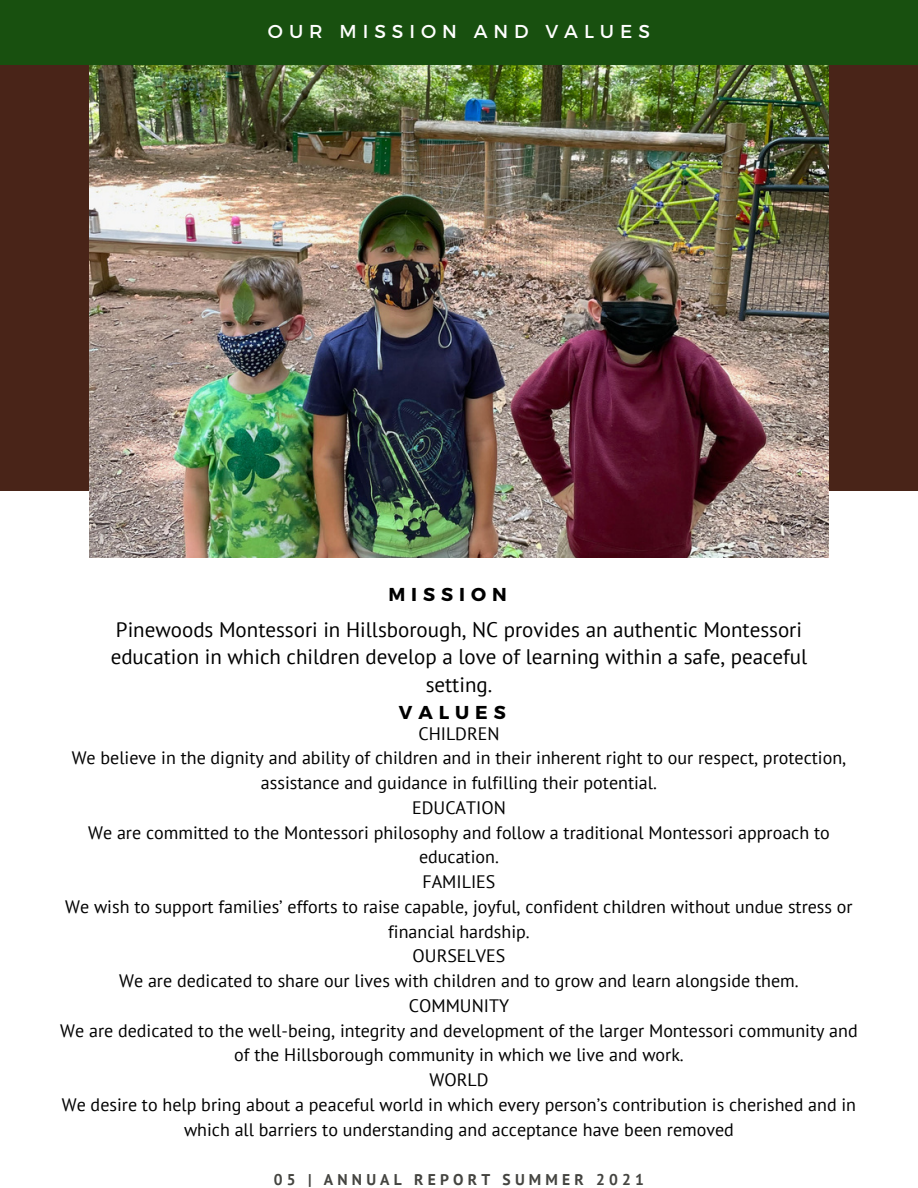
<style>
.page{position:relative;width:918px;height:1188px;background:#fff}
.page>*{position:absolute;margin:0;border:0;box-sizing:border-box;transform-origin:0 0}
.t1{font:21px/27.5px "PT Sans";color:#000;text-align:center}
.t2{font:18.6px "Montserrat";letter-spacing:.32em;color:#fff}
.t3{font:700 18.6px "Montserrat";letter-spacing:.32em;color:#000}
.t4{font:18px/24.8px "PT Sans";color:#000;text-align:center}
.t5{font:700 15.6px "PT Sans";letter-spacing:.27em;color:#444440}
</style>
<div class="page">
<div style="left:0;top:0;width:918px;height:491px;background:#492418"></div>
<div style="left:0;top:0;width:918px;height:65px;background:#18500f"></div>
<img style="left:90px;top:65px;width:739px;height:493px">
<p class="t2" style="left:268px;top:20px;width:384px">OUR MISSION AND VALUES</p>
<p class="t3" style="left:388px;top:583px;width:120px">MISSION</p>
<p class="t1" style="left:111px;top:615px;width:698px">Pinewoods Montessori in Hillsborough, NC provides an authentic Montessori education in which children develop a love of learning within a safe, peaceful setting.</p>
<p class="t4" style="left:60px;top:721px;width:799px">CHILDREN<br>We believe in the dignity and ability of children and in their inherent right to our respect, protection, assistance and guidance in fulfilling their potential.<br>EDUCATION<br>We are committed to the Montessori philosophy and follow a traditional Montessori approach to education.<br>FAMILIES<br>We wish to support families’ efforts to raise capable, joyful, confident children without undue stress or financial hardship.<br>OURSELVES<br>We are dedicated to share our lives with children and to grow and learn alongside them.<br>COMMUNITY<br>We are dedicated to the well-being, integrity and development of the larger Montessori community and of the Hillsborough community in which we live and work.<br>WORLD<br>We desire to help bring about a peaceful world in which every person’s contribution is cherished and in which all barriers to understanding and acceptance have been removed</p>
<p class="t3" style="left:399px;top:700px;width:109px">VALUES</p>
<p class="t5" style="left:274px;top:1169px;width:372px">05 | ANNUAL REPORT SUMMER 2021</p>
</div>
